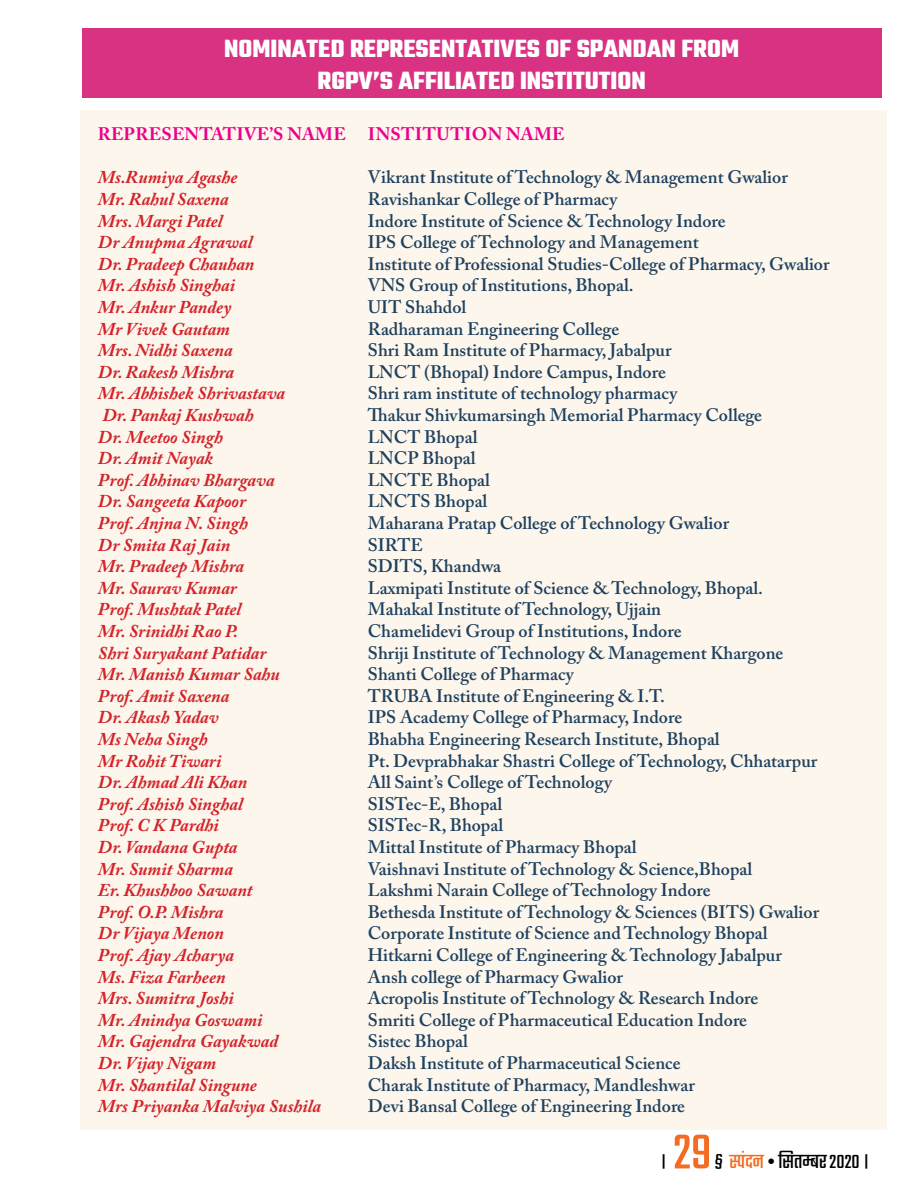
<style>
.page{position:relative;width:918px;height:1188px;background:#fff}
.page>*{position:absolute;margin:0;border:0;box-sizing:border-box;transform-origin:0 0}
.t1{font:54px "Teko";color:#f36c21}
.t2{font:700 27px "Teko";color:#fff}
.t3{font:21px "Teko";color:#000}
.t4{font:600 18px "Adobe Caslon Pro";color:#1e415f}
.t5{font:italic 700 18px "Adobe Caslon Pro";color:#d2232a}
.t6{font:700 18px "Adobe Caslon Pro";letter-spacing:.005em;color:#ec008c}
.s1{color:#f36c21}
</style>
<div class="page">
<div style="left:82px;top:28px;width:799px;height:70px;background:#d93282"></div>
<div style="left:81px;top:110px;width:806px;height:1019px;background:#fdf6ec"></div>
<h2 class="t2" style="left:224px;top:31px;width:60px">NOMINATE</h2>
<h2 class="t2" style="left:330px;top:31px;width:34px">D REPRESENTATIVES</h2>
<h2 class="t2" style="left:545px;top:31px;width:46px">OF SPAN</h2>
<h2 class="t2" style="left:633px;top:31px;width:106px">DAN FROM</h2>
<h2 class="t2" style="left:318px;top:63px;width:15px">RGPV</h2>
<h2 class="t2" style="left:373px;top:63px;width:274px">’S AFFILIATED INSTITUTION</h2>
<p class="t6" style="left:98px;top:124px;width:27px">REPRESENTATIVE</p>
<p class="t6" style="left:269px;top:124px;width:45px">’S NAME</p>
<p class="t6" style="left:368px;top:124px;width:22px">INSTITUTION</p>
<p class="t6" style="left:506px;top:124px;width:31px">NAME</p>
<p class="t5" style="left:98px;top:167px;width:141px">Ms.Rumiya Agashe</p>
<p class="t4" style="left:368px;top:167px;width:422px">Vikrant Institute of Technology &amp; Management Gwalior</p>
<p class="t5" style="left:98px;top:188px;width:132px">Mr. Rahul Saxena</p>
<p class="t4" style="left:368px;top:188px;width:251px">Ravishankar College of Pharmacy</p>
<p class="t5" style="left:98px;top:210px;width:126px">Mrs. Margi Patel</p>
<p class="t4" style="left:368px;top:210px;width:359px">Indore Institute of Science &amp; Technology Indore</p>
<p class="t5" style="left:98px;top:232px;width:156px">Dr Anupma Agrawal</p>
<p class="t4" style="left:368px;top:232px;width:332px">IPS College of Technology and Management</p>
<p class="t5" style="left:98px;top:253px;width:158px">Dr. Pradeep Chauhan</p>
<p class="t4" style="left:368px;top:253px;width:463px">Institute of Professional Studies-College of Pharmacy, Gwalior</p>
<p class="t5" style="left:98px;top:275px;width:139px">Mr. Ashish Singhai</p>
<p class="t4" style="left:368px;top:275px;width:267px">VNS Group of Institutions, Bhopal.</p>
<p class="t5" style="left:98px;top:296px;width:135px">Mr. Ankur Pandey</p>
<p class="t4" style="left:368px;top:296px;width:100px">UIT Shahdol</p>
<p class="t5" style="left:98px;top:318px;width:134px">Mr Vivek Gautam</p>
<p class="t4" style="left:368px;top:318px;width:253px">Radharaman Engineering College</p>
<p class="t5" style="left:98px;top:340px;width:136px">Mrs. Nidhi Saxena</p>
<p class="t4" style="left:368px;top:340px;width:305px">Shri Ram Institute of Pharmacy, Jabalpur</p>
<p class="t5" style="left:98px;top:361px;width:138px">Dr. Rakesh Mishra</p>
<p class="t4" style="left:368px;top:361px;width:300px">LNCT (Bhopal) Indore Campus, Indore</p>
<p class="t5" style="left:98px;top:383px;width:189px">Mr. Abhishek Shrivastava</p>
<p class="t4" style="left:368px;top:383px;width:311px">Shri ram institute of technology pharmacy</p>
<p class="t5" style="left:102px;top:404px;width:153px">Dr. Pankaj Kushwah</p>
<p class="t4" style="left:368px;top:404px;width:396px">Thakur Shivkumarsingh Memorial Pharmacy College</p>
<p class="t5" style="left:98px;top:426px;width:127px">Dr. Meetoo Singh</p>
<p class="t4" style="left:368px;top:426px;width:111px">LNCT Bhopal</p>
<p class="t5" style="left:98px;top:448px;width:117px">Dr. Amit Nayak</p>
<p class="t4" style="left:368px;top:448px;width:109px">LNCP Bhopal</p>
<p class="t5" style="left:98px;top:469px;width:178px">Prof. Abhinav Bhargava</p>
<p class="t4" style="left:368px;top:469px;width:124px">LNCTE Bhopal</p>
<p class="t5" style="left:98px;top:491px;width:150px">Dr. Sangeeta Kapoor</p>
<p class="t4" style="left:368px;top:491px;width:121px">LNCTS Bhopal</p>
<p class="t5" style="left:98px;top:512px;width:152px">Prof. Anjna N. Singh</p>
<p class="t4" style="left:368px;top:512px;width:363px">Maharana Pratap College of Technology Gwalior</p>
<p class="t5" style="left:98px;top:534px;width:134px">Dr Smita Raj Jain</p>
<p class="t4" style="left:368px;top:534px;width:57px">SIRTE</p>
<p class="t5" style="left:98px;top:556px;width:148px">Mr. Pradeep Mishra</p>
<p class="t4" style="left:368px;top:556px;width:135px">SDITS, Khandwa</p>
<p class="t5" style="left:98px;top:577px;width:141px">Mr. Saurav Kumar</p>
<p class="t4" style="left:368px;top:577px;width:397px">Laxmipati Institute of Science &amp; Technology, Bhopal.</p>
<p class="t5" style="left:98px;top:599px;width:145px">Prof. Mushtak Patel</p>
<p class="t4" style="left:368px;top:599px;width:295px">Mahakal Institute of Technology, Ujjain</p>
<p class="t5" style="left:98px;top:620px;width:142px">Mr. Srinidhi Rao P.</p>
<p class="t4" style="left:368px;top:620px;width:315px">Chamelidevi Group of Institutions, Indore</p>
<p class="t5" style="left:98px;top:642px;width:170px">Shri Suryakant Patidar</p>
<p class="t4" style="left:368px;top:642px;width:417px">Shriji Institute of Technology &amp; Management Khargone</p>
<p class="t5" style="left:98px;top:664px;width:184px">Mr. Manish Kumar Sahu</p>
<p class="t4" style="left:368px;top:664px;width:208px">Shanti College of Pharmacy</p>
<p class="t5" style="left:98px;top:685px;width:133px">Prof. Amit Saxena</p>
<p class="t4" style="left:368px;top:685px;width:299px">TRUBA Institute of Engineering &amp; I.T.</p>
<p class="t5" style="left:98px;top:707px;width:123px">Dr. Akash Yadav</p>
<p class="t4" style="left:368px;top:707px;width:316px">IPS Academy College of Pharmacy, Indore</p>
<p class="t5" style="left:98px;top:728px;width:112px">Ms Neha Singh</p>
<p class="t4" style="left:368px;top:728px;width:353px">Bhabha Engineering Research Institute, Bhopal</p>
<p class="t5" style="left:98px;top:750px;width:125px">Mr Rohit Tiwari</p>
<p class="t4" style="left:368px;top:750px;width:451px">Pt. Devprabhakar Shastri College of Technology, Chhatarpur</p>
<p class="t5" style="left:98px;top:772px;width:151px">Dr. Ahmad Ali Khan</p>
<p class="t4" style="left:368px;top:772px;width:246px">All Saint’s College of Technology</p>
<p class="t5" style="left:98px;top:793px;width:147px">Prof. Ashish Singhal</p>
<p class="t4" style="left:368px;top:793px;width:136px">SISTec-E, Bhopal</p>
<p class="t5" style="left:98px;top:815px;width:123px">Prof. C K Pardhi</p>
<p class="t4" style="left:368px;top:815px;width:137px">SISTec-R, Bhopal</p>
<p class="t5" style="left:98px;top:836px;width:141px">Dr. Vandana Gupta</p>
<p class="t4" style="left:368px;top:836px;width:270px">Mittal Institute of Pharmacy Bhopal</p>
<p class="t5" style="left:98px;top:858px;width:137px">Mr. Sumit Sharma</p>
<p class="t4" style="left:368px;top:858px;width:386px">Vaishnavi Institute of Technology &amp; Science,Bhopal</p>
<p class="t5" style="left:98px;top:880px;width:156px">Er. Khushboo Sawant</p>
<p class="t4" style="left:368px;top:880px;width:344px">Lakshmi Narain College of Technology Indore</p>
<p class="t5" style="left:98px;top:901px;width:127px">Prof. O.P. Mishra</p>
<p class="t4" style="left:368px;top:901px;width:453px">Bethesda Institute of Technology &amp; Sciences (BITS) Gwalior</p>
<p class="t5" style="left:98px;top:923px;width:128px">Dr Vijaya Menon</p>
<p class="t4" style="left:368px;top:923px;width:401px">Corporate Institute of Science and Technology Bhopal</p>
<p class="t5" style="left:98px;top:944px;width:138px">Prof. Ajay Acharya</p>
<p class="t4" style="left:368px;top:944px;width:416px">Hitkarni College of Engineering &amp; Technology Jabalpur</p>
<p class="t5" style="left:98px;top:966px;width:129px">Ms. Fiza Farheen</p>
<p class="t4" style="left:368px;top:966px;width:257px">Ansh college of Pharmacy Gwalior</p>
<p class="t5" style="left:98px;top:988px;width:137px">Mrs. Sumitra Joshi</p>
<p class="t4" style="left:368px;top:988px;width:392px">Acropolis Institute of Technology &amp; Research Indore</p>
<p class="t5" style="left:98px;top:1009px;width:166px">Mr. Anindya Goswami</p>
<p class="t4" style="left:368px;top:1009px;width:381px">Smriti College of Pharmaceutical Education Indore</p>
<p class="t5" style="left:98px;top:1031px;width:182px">Mr. Gajendra Gayakwad</p>
<p class="t4" style="left:368px;top:1031px;width:102px">Sistec Bhopal</p>
<p class="t5" style="left:98px;top:1052px;width:120px">Dr. Vijay Nigam</p>
<p class="t4" style="left:368px;top:1052px;width:314px">Daksh Institute of Pharmaceutical Science</p>
<p class="t5" style="left:98px;top:1074px;width:161px">Mr. Shantilal Singune</p>
<p class="t4" style="left:368px;top:1074px;width:329px">Charak Institute of Pharmacy, Mandleshwar</p>
<p class="t5" style="left:98px;top:1096px;width:225px">Mrs Priyanka Malviya Sushila</p>
<p class="t4" style="left:368px;top:1096px;width:319px">Devi Bansal College of Engineering Indore</p>
<p class="t3" style="left:660px;top:1150px;width:9px">।</p>
<h1 class="t1" style="left:673px;top:1122px;width:40px">29</h1>
<p class="t3" style="left:715px;top:1150px;width:157px">§ <span class="s1">स्पंदन</span> • सितम्बर 2020 ।</p>
</div>
